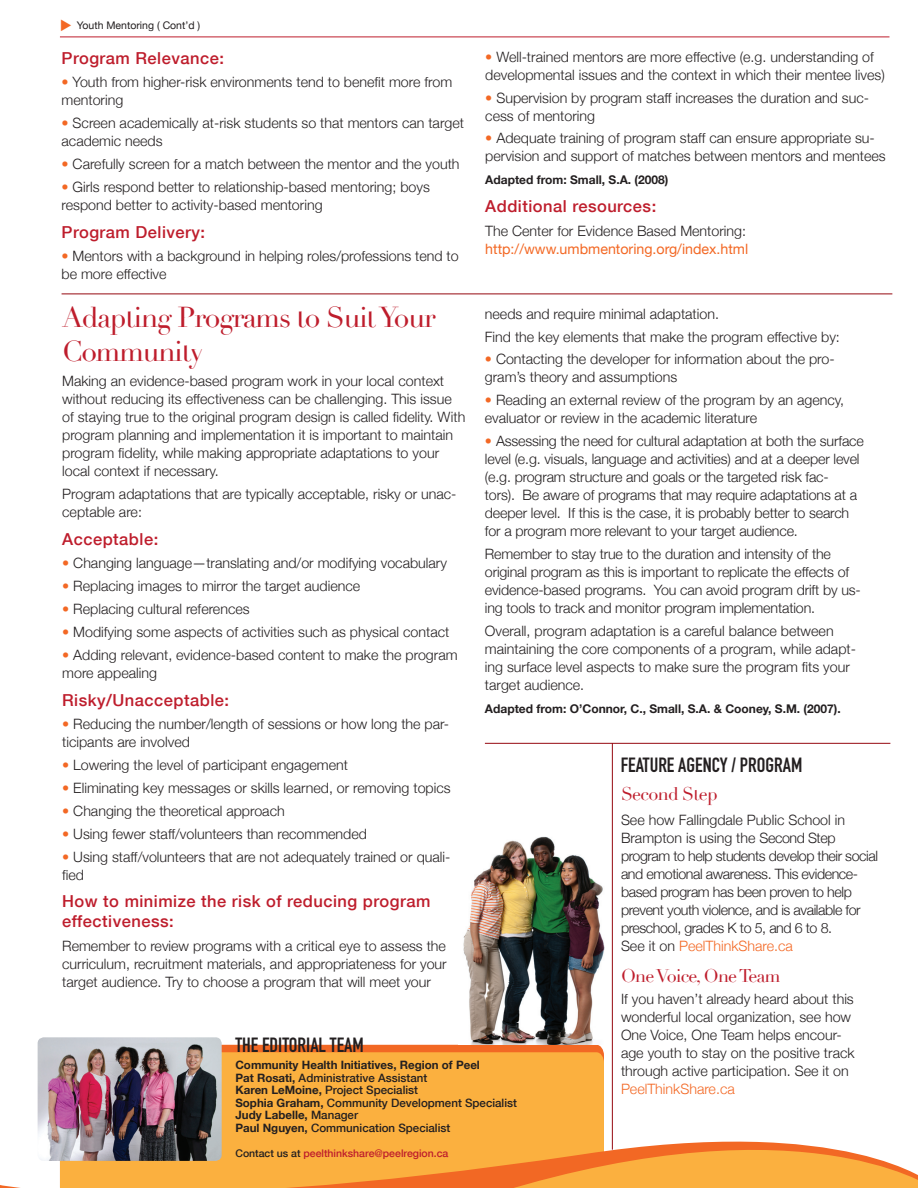
<style>
.page{position:relative;width:918px;height:1188px;background:#fff}
.page>*{position:absolute;margin:0;border:0;box-sizing:border-box;transform-origin:0 0}
.t1{font:28.2px/33.8px "Didot";letter-spacing:-.04em;color:#be1d2c}
.t2{font:20.25px "DIN Engschrift Std";color:#231f20}
.t3{font:18px "Didot";letter-spacing:-.04em;color:#be1d2c}
.t4{font:500 16.5px/19.5px "Helvetica Neue";letter-spacing:.03em;color:#be1d2c}
.t5{font:300 14.25px/18px "Helvetica Neue";color:#231f20}
.t6{font:300 14.25px/18px "Helvetica Neue";letter-spacing:-.03em;color:#231f20}
.t7{font:14.25px "Helvetica Neue";color:#f36824}
.t8{font:300 14.25px "Helvetica Neue";color:#f36824}
.t9{font:700 12px "Helvetica Neue";color:#231f20}
.t10{font:500 11.55px/12.6px "Helvetica Neue";color:#231f20}
.t11{font:500 10.5px "Helvetica Neue";color:#be1d2c}
.t12{font:10.5px "Helvetica Neue";color:#231f20}
.s1{color:#f36824}
.s2{font-weight:700}
.s3{color:#231f20}
</style>
<div class="page">
<div style="left:222px;top:1045px;width:382px;height:7px;background:#f26824"></div>
<div style="left:222px;top:1052px;width:382px;height:42px;background:#fbb03f"></div>
<svg style="left:0;top:1094px;width:918px;height:94px;fill:#fbb03f"></svg>
<hr style="left:60px;top:37px;width:829px;height:1px;background:#be1d2c">
<hr style="left:612px;top:743px;width:1px;height:407px;background:#950810">
<hr style="left:62px;top:294px;width:830px;height:1px;background:#950810">
<img style="left:38px;top:1037px;width:184px;height:124px">
<hr style="left:485px;top:743px;width:405px;height:1px;background:#950810">
<img style="left:463px;top:836px;width:142px;height:208px">
<p class="t12" style="left:77px;top:19px;width:125px">Youth Mentoring ( Cont’d )</p>
<p class="t4" style="left:62px;top:48px;width:164px">Program Relevance:</p>
<p class="t5" style="left:62px;top:73px;width:392px"><span class="s1">•</span> Youth from higher-risk environments tend to benefit more from mentoring</p>
<p class="t5" style="left:62px;top:114px;width:404px"><span class="s1">•</span> Screen academically at-risk students so that mentors can target academic needs</p>
<p class="t5" style="left:62px;top:155px;width:400px"><span class="s1">•</span> Carefully screen for a match between the mentor and the youth</p>
<p class="t5" style="left:62px;top:178px;width:370px"><span class="s1">•</span> Girls respond better to relationship-based mentoring; boys respond better to activity-based mentoring</p>
<p class="t4" style="left:62px;top:222px;width:145px">Program Delivery:</p>
<p class="t5" style="left:62px;top:247px;width:399px"><span class="s1">•</span> Mentors with a background in helping roles/professions tend to be more effective</p>
<p class="t5" style="left:485px;top:47px;width:401px"><span class="s1">•</span> Well-trained mentors are more effective (e.g. understanding of developmental issues and the context in which their mentee lives)</p>
<p class="t5" style="left:485px;top:88px;width:385px"><span class="s1">•</span> Supervision by program staff increases the duration and suc&shy;cess of mentoring</p>
<p class="t5" style="left:485px;top:129px;width:402px"><span class="s1">•</span> Adequate training of program staff can ensure appropriate su&shy;pervision and support of matches between mentors and mentees</p>
<p class="t9" style="left:485px;top:173px;width:185px">Adapted from: Small, S.A. (2008)</p>
<p class="t4" style="left:485px;top:196px;width:173px">Additional resources:</p>
<p class="t5" style="left:485px;top:222px;width:262px">The Center for Evidence Based Mentoring:</p>
<p class="t7" style="left:485px;top:240px;width:264px">http://www.umbmentoring.org/index.html</p>
<h1 class="t1" style="left:62px;top:301px;width:375px">Adapting Programs to Suit Your<br>Community</h1>
<p class="t5" style="left:62px;top:371px;width:405px">Making an evidence-based program work in your local context without reducing its effectiveness can be challenging. This issue of staying true to the original program design is called fidelity. With program planning and implementation it is important to maintain program fidelity, while making appropriate adaptations to your local context if necessary.</p>
<p class="t5" style="left:62px;top:484px;width:396px">Program adaptations that are typically acceptable, risky or unac&shy;ceptable are:</p>
<p class="t4" style="left:62px;top:529px;width:98px">Acceptable:</p>
<p class="t5" style="left:62px;top:554px;width:386px"><span class="s1">•</span> Changing language—translating and/or modifying vocabulary</p>
<p class="t5" style="left:62px;top:577px;width:300px"><span class="s1">•</span> Replacing images to mirror the target audience</p>
<p class="t5" style="left:62px;top:600px;width:189px"><span class="s1">•</span> Replacing cultural references</p>
<p class="t5" style="left:62px;top:622px;width:389px"><span class="s1">•</span> Modifying some aspects of activities such as physical contact</p>
<p class="t5" style="left:62px;top:645px;width:397px"><span class="s1">•</span> Adding relevant, evidence-based content to make the program more appealing</p>
<p class="t4" style="left:62px;top:690px;width:168px">Risky/Unacceptable:</p>
<p class="t5" style="left:62px;top:715px;width:388px"><span class="s1">•</span> Reducing the number/length of sessions or how long the par&shy;ticipants are involved</p>
<p class="t5" style="left:62px;top:756px;width:287px"><span class="s1">•</span> Lowering the level of participant engagement</p>
<p class="t5" style="left:62px;top:779px;width:390px"><span class="s1">•</span> Eliminating key messages or skills learned, or removing topics</p>
<p class="t5" style="left:62px;top:801px;width:224px"><span class="s1">•</span> Changing the theoretical approach</p>
<p class="t5" style="left:62px;top:824px;width:306px"><span class="s1">•</span> Using fewer staff/volunteers than recommended</p>
<p class="t5" style="left:62px;top:847px;width:390px"><span class="s1">•</span> Using staff/volunteers that are not adequately trained or quali&shy;fied</p>
<p class="t4" style="left:62px;top:892px;width:370px">How to minimize the risk of reducing program effectiveness:</p>
<p class="t5" style="left:62px;top:936px;width:386px;text-align:justify">Remember to review programs with a critical eye to assess the curriculum, recruitment materials, and appropriateness for your target audience. Try to choose a program that will meet your</p>
<p class="t5" style="left:485px;top:302px;width:357px;line-height:22.8px">needs and require minimal adaptation.<br>Find the key elements that make the program effective by:</p>
<p class="t5" style="left:485px;top:350px;width:351px"><span class="s1">•</span> Contacting the developer for information about the pro&shy;gram’s theory and assumptions</p>
<p class="t5" style="left:485px;top:391px;width:361px"><span class="s1">•</span> Reading an external review of the program by an agency, evaluator or review in the academic literature</p>
<p class="t5" style="left:485px;top:432px;width:381px"><span class="s1">•</span> Assessing the need for cultural adaptation at both the surface level (e.g. visuals, language and activities) and at a deeper level (e.g. program structure and goals or the targeted risk fac-<br>tors). Be aware of programs that may require adaptations at a deeper level. If this is the case, it is probably better to search for a program more relevant to your target audience.</p>
<p class="t5" style="left:485px;top:545px;width:377px">Remember to stay true to the duration and intensity of the original program as this is important to replicate the effects of evidence-based programs. You can avoid program drift by us&shy;ing tools to track and monitor program implementation.</p>
<p class="t5" style="left:485px;top:622px;width:373px">Overall, program adaptation is a careful balance between maintaining the core components of a program, while adapt&shy;ing surface level aspects to make sure the program fits your target audience.</p>
<p class="t9" style="left:485px;top:701px;width:357px">Adapted from: O’Connor, C., Small, S.A. &amp; Cooney, S.M. (2007).</p>
<h2 class="t2" style="left:621px;top:753px;width:183px">FEATURE AGENCY / PROGRAM</h2>
<p class="t3" style="left:621px;top:783px;width:98px">Second Step</p>
<p class="t6" style="left:621px;top:811px;width:259px">See how Fallingdale Public School in Brampton is using the Second Step program to help students develop their social and emotional awareness. This evidence&shy;based program has been proven to help prevent youth violence, and is available for preschool, grades K to 5, and 6 to 8.<br>See it on <span class="s1">PeelThinkShare.ca</span></p>
<p class="t3" style="left:621px;top:965px;width:161px">One Voice, One Team</p>
<p class="t5" style="left:621px;top:990px;width:235px">If you haven’t already heard about this wonderful local organization, see how One Voice, One Team helps encour&shy;age youth to stay on the positive track through active participation. See it on</p>
<p class="t8" style="left:621px;top:1081px;width:115px">PeelThinkShare.ca</p>
<h2 class="t2" style="left:235px;top:1033px;width:130px">THE EDITORIAL TEAM</h2>
<p class="t10" style="left:235px;top:1059px;width:283px"><span class="s2">Community Health Initiatives, Region of Peel<br>Pat Rosati,</span> Administrative Assistant<br><span class="s2">Karen LeMoine,</span> Project Specialist<br><span class="s2">Sophia Graham,</span> Community Development Specialist <span class="s2">Judy Labelle,</span> Manager<br><span class="s2">Paul Nguyen,</span> Communication Specialist</p>
<p class="t11" style="left:235px;top:1147px;width:215px"><span class="s3">Contact us at</span> peelthinkshare@peelregion.ca</p>
</div>
